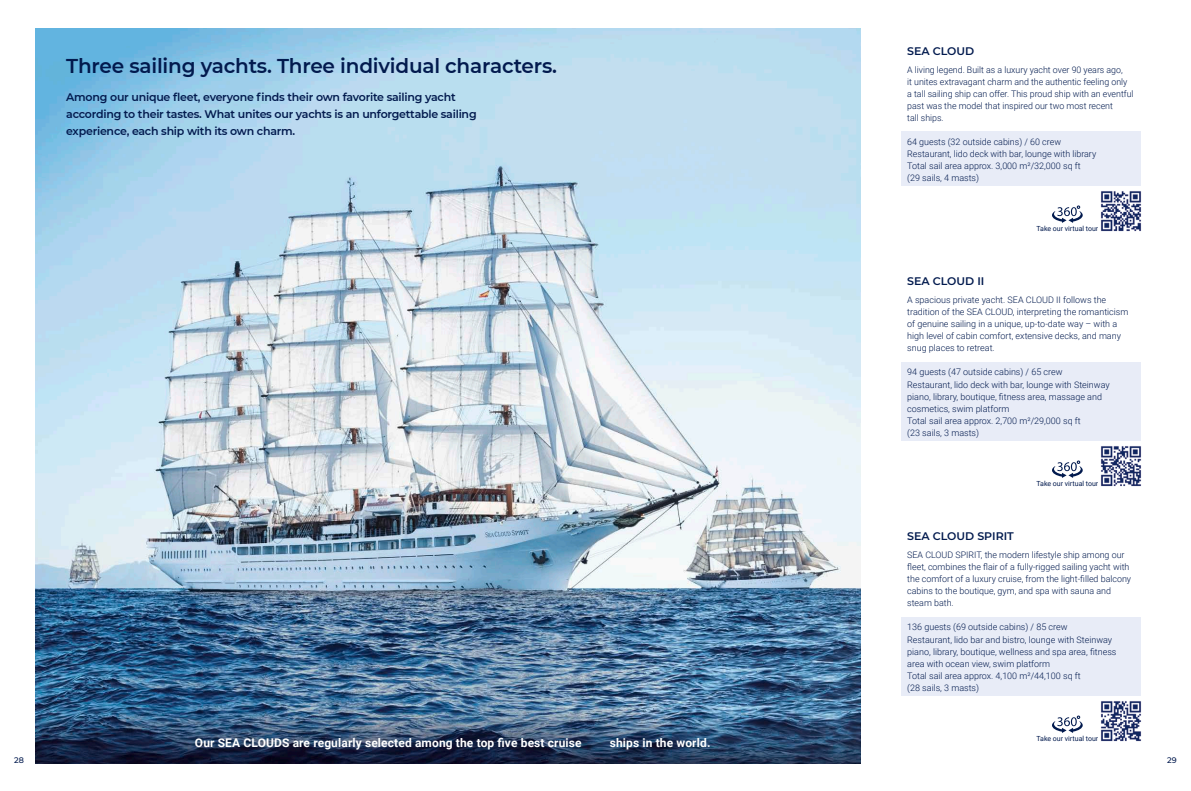
<style>
.page{position:relative;width:1191px;height:791px;background:#fff}
.page>*{position:absolute;margin:0;border:0;box-sizing:border-box;transform-origin:0 0}
.t1{font:600 20px "Montserrat";letter-spacing:-.01em;color:#021a4e}
.t2{font:700 12px "Roboto";letter-spacing:.01em;color:#fff}
.t3{font:600 11px/17px "Montserrat";letter-spacing:-.02em;color:#021a4e}
.t4{font:600 11px "Montserrat";color:#021a4e}
.t5{font:300 9px/12px "Roboto";color:#021a4e}
.t6{font:500 8px "Montserrat";color:#021a4e}
.t7{font:7px "Roboto";color:#021a4e}
</style>
<div class="page">
<div style="left:901px;top:618px;width:239px;height:78px;background:#e8ecf7"></div>
<div style="left:901px;top:363px;width:239px;height:78px;background:#e8ecf7"></div>
<img style="left:35px;top:28px;width:825px;height:735px">
<img style="left:1101px;top:446px;width:40px;height:41px">
<img style="left:1101px;top:701px;width:40px;height:41px">
<div style="left:901px;top:132px;width:239px;height:54px;background:#e8ecf7"></div>
<img style="left:1101px;top:191px;width:40px;height:41px">
<svg style="left:1052px;top:205px;width:30px;height:18px"></svg>
<svg style="left:1052px;top:460px;width:30px;height:18px"></svg>
<svg style="left:1052px;top:715px;width:30px;height:18px"></svg>
<p class="t1" style="left:66px;top:52px;width:492px">Three sailing yachts. Three individual characters.</p>
<p class="t3" style="left:66px;top:88px;width:412px">Among our unique fleet, everyone finds their own favorite sailing yacht according to their tastes. What unites our yachts is an unforgettable sailing experience, each ship with its own charm.</p>
<p class="t2" style="left:195px;top:735px;width:388px">Our SEA CLOUDS are regularly selected among the top five best cruise</p>
<p class="t2" style="left:610px;top:735px;width:102px">ships in the world.</p>
<p class="t4" style="left:907px;top:44px;width:69px">SEA CLOUD</p>
<p class="t5" style="left:907px;top:64px;width:228px">A living legend. Built as a luxury yacht over 90 years ago,<br>it unites extravagant charm and the authentic feeling only a tall sailing ship can offer. This proud ship with an eventful past was the model that inspired our two most recent<br>tall ships.</p>
<p class="t5" style="left:907px;top:136px;width:155px">64 guests (32 outside cabins) / 60 crew</p>
<p class="t5" style="left:907px;top:148px;width:190px">Restaurant, lido deck with bar, lounge with library</p>
<p class="t5" style="left:907px;top:160px;width:175px">Total sail area approx. 3,000 m²/32,000 sq ft (29 sails, 4 masts)</p>
<p class="t7" style="left:1036px;top:223px;width:63px">Take our virtual tour</p>
<p class="t4" style="left:907px;top:273px;width:79px">SEA CLOUD II</p>
<p class="t5" style="left:907px;top:293px;width:223px">A spacious private yacht. SEA CLOUD II follows the tradition of the SEA CLOUD, interpreting the romanticism of genuine sailing in a unique, up-to-date way – with a high level of cabin comfort, extensive decks, and many snug places to retreat.</p>
<p class="t5" style="left:907px;top:365px;width:157px">94 guests (47 outside cabins) / 65 crew</p>
<p class="t5" style="left:907px;top:379px;width:204px">Restaurant, lido deck with bar, lounge with Steinway piano, library, boutique, fitness area, massage and cosmetics, swim platform</p>
<p class="t5" style="left:907px;top:415px;width:175px">Total sail area approx. 2,700 m²/29,000 sq ft (23 sails, 3 masts)</p>
<p class="t7" style="left:1036px;top:478px;width:63px">Take our virtual tour</p>
<p class="t4" style="left:907px;top:528px;width:108px">SEA CLOUD SPIRIT</p>
<p class="t5" style="left:907px;top:548px;width:225px">SEA CLOUD SPIRIT, the modern lifestyle ship among our fleet, combines the flair of a fully-rigged sailing yacht with the comfort of a luxury cruise, from the light-filled balcony cabins to the boutique, gym, and spa with sauna and steam bath.</p>
<p class="t5" style="left:907px;top:620px;width:162px">136 guests (69 outside cabins) / 85 crew</p>
<p class="t5" style="left:907px;top:634px;width:211px">Restaurant, lido bar and bistro, lounge with Steinway piano, library, boutique, wellness and spa area, fitness area with ocean view, swim platform</p>
<p class="t5" style="left:907px;top:670px;width:175px">Total sail area approx. 4,100 m²/44,100 sq ft (28 sails, 3 masts)</p>
<p class="t7" style="left:1036px;top:733px;width:63px">Take our virtual tour</p>
<p class="t6" style="left:14px;top:755px;width:11px">28</p>
<p class="t6" style="left:1167px;top:755px;width:11px">29</p>
</div>
